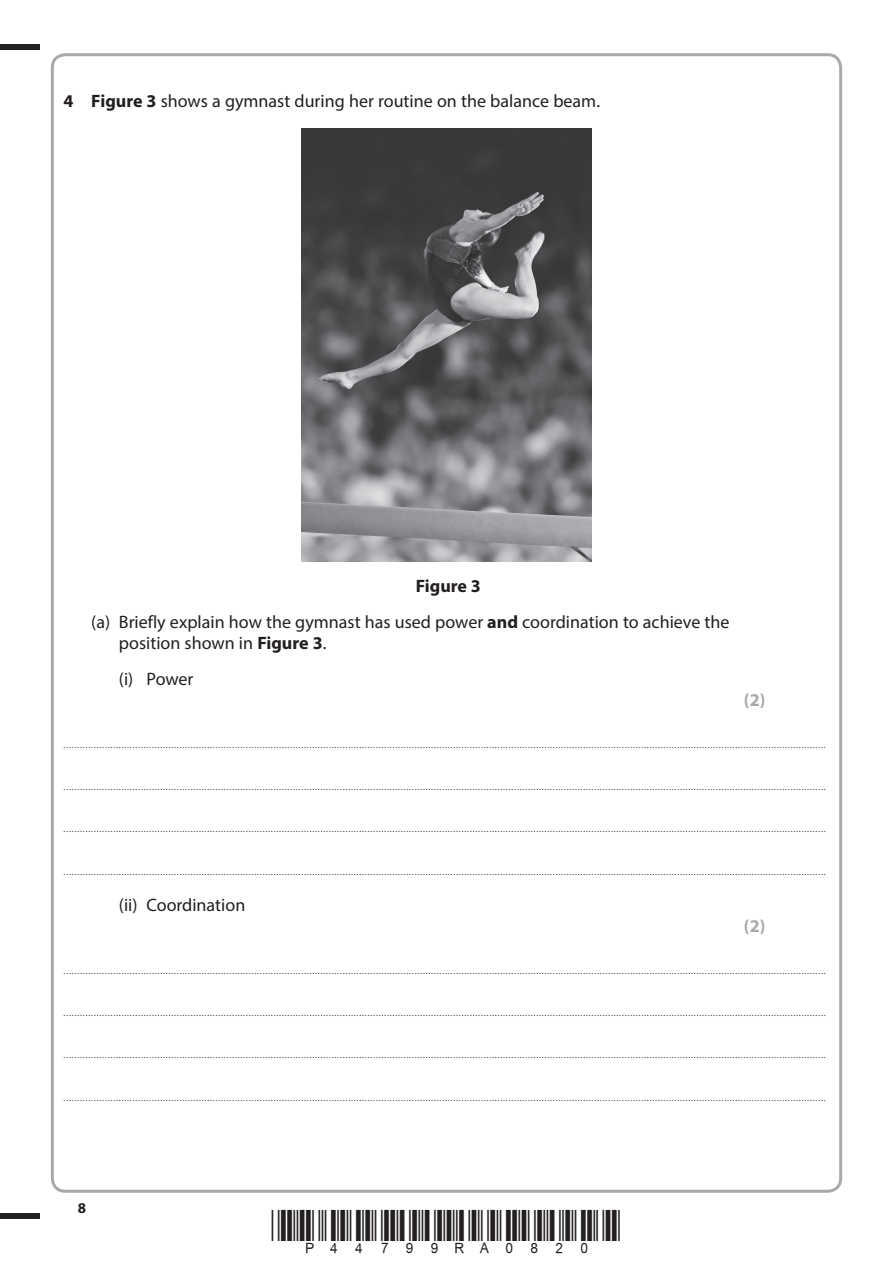
<style>
.page{position:relative;width:893px;height:1263px;background:#fff}
.page>*{position:absolute;margin:0;border:0;box-sizing:border-box;transform-origin:0 0}
.t1{font:18px/36px "Myriad Pro";color:#231f20}
.t2{font:700 18px "Myriad Pro";color:#a8a9ad}
.t3{font:700 15px "Myriad Pro";color:#231f20}
.t4{font:9px "Myriad Pro";color:#231f20}
.s1{font-weight:700}
</style>
<div class="page">
<div style="left:0;top:44px;width:40px;height:5px;background:#231f20"></div>
<div style="left:0;top:1214px;width:40px;height:5px;background:#231f20"></div>
<img style="left:302px;top:128px;width:289px;height:434px">
<h1 class="t1" style="left:64px;top:84px;width:538px"><span class="s1">4 Figure 3</span> shows a gymnast during her routine on the balance beam.</h1>
<h1 class="t1" style="left:91px;top:569px;width:639px;text-indent:324px"><span class="s1">Figure 3<br></span>(a) Briefly explain how the gymnast has used power <span class="s1">and</span> coordination to achieve the</h1>
<h1 class="t1" style="left:119px;top:626px;width:209px">position shown in <span class="s1">Figure 3</span>. (i) Power</h1>
<h1 class="t2" style="left:743px;top:693px;width:23px">(2)</h1>
<p class="t4" style="left:64px;top:741px;width:763px">....................................................................................................................................................................................................................................................................................</p>
<p class="t4" style="left:64px;top:784px;width:763px">....................................................................................................................................................................................................................................................................................</p>
<p class="t4" style="left:64px;top:826px;width:763px">....................................................................................................................................................................................................................................................................................</p>
<p class="t4" style="left:64px;top:868px;width:763px">....................................................................................................................................................................................................................................................................................</p>
<h1 class="t1" style="left:119px;top:888px;width:128px">(ii) Coordination</h1>
<h1 class="t2" style="left:744px;top:919px;width:23px">(2)</h1>
<p class="t4" style="left:64px;top:968px;width:763px">....................................................................................................................................................................................................................................................................................</p>
<p class="t4" style="left:64px;top:1010px;width:763px">....................................................................................................................................................................................................................................................................................</p>
<p class="t4" style="left:64px;top:1052px;width:763px">....................................................................................................................................................................................................................................................................................</p>
<p class="t4" style="left:64px;top:1094px;width:763px">....................................................................................................................................................................................................................................................................................</p>
<h2 class="t3" style="left:78px;top:1202px;width:10px">8</h2>
</div>
